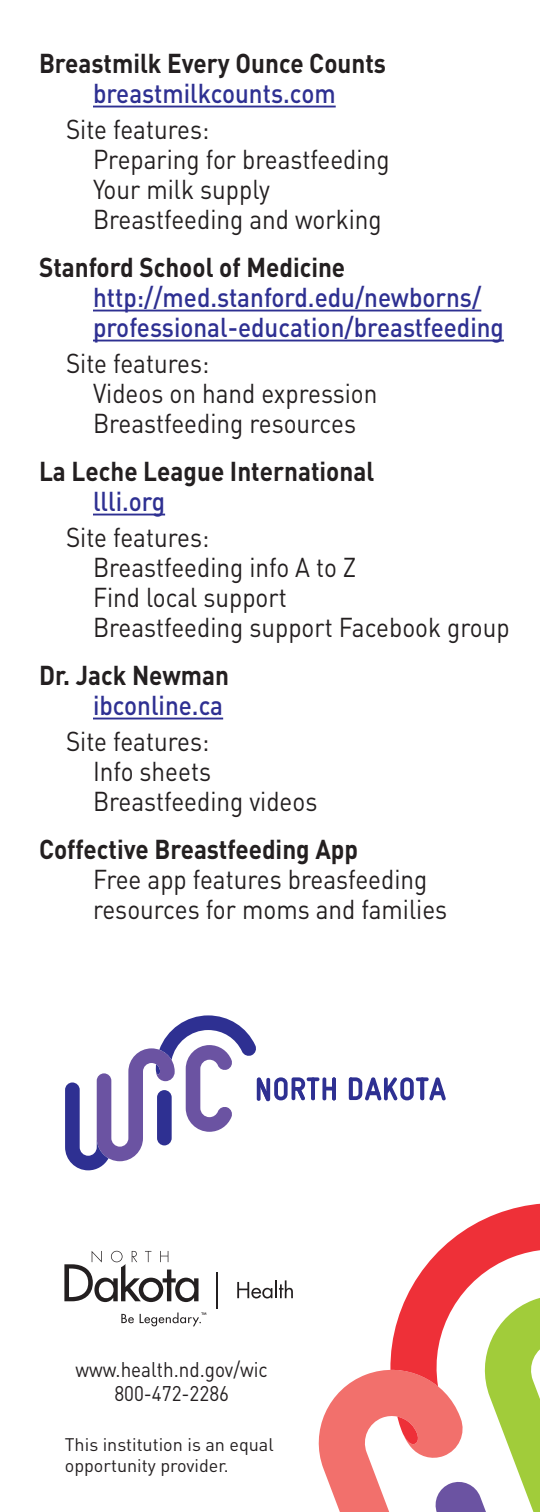
<style>
.page{position:relative;width:540px;height:1512px;background:#fff}
.page>*{position:absolute;margin:0;border:0;box-sizing:border-box;transform-origin:0 0}
.t1{font:27px/30px "DIN";color:#231f20;scale:.9 1}
.t2{font:700 27px "DIN";color:#231f20;scale:.9 1}
.t3{font:500 27px/30px "DIN";color:#2e3092;scale:.9 1}
.t4{font:21px/24px "DIN";color:#231f20;text-align:center;scale:.9 1}
.t5{font:18px/21px "DIN";color:#231f20}
</style>
<div class="page">
<hr style="left:93px;top:106px;width:243px;height:1px;background:#2e3092">
<hr style="left:93px;top:310px;width:388px;height:1px;background:#2e3092">
<hr style="left:93px;top:340px;width:411px;height:1px;background:#2e3092">
<hr style="left:93px;top:514px;width:72px;height:1px;background:#2e3092">
<hr style="left:93px;top:718px;width:130px;height:1px;background:#2e3092">
<svg style="left:65px;top:1015px;width:271px;height:155px"></svg>
<svg style="left:349px;top:1077px;width:97px;height:24px"></svg>
<hr style="left:217px;top:1272px;width:1px;height:36px;background:#231f20">
<svg style="left:237px;top:1280px;width:56px;height:19px"></svg>
<svg style="left:64px;top:1251px;width:135px;height:51px"></svg>
<svg style="left:121px;top:1314px;width:13px;height:9px"></svg>
<svg style="left:140px;top:1312px;width:66px;height:14px"></svg>
<svg style="left:410px;top:1203px;width:130px;height:86px"></svg>
<svg style="left:318px;top:1289px;width:222px;height:223px"></svg>
<p class="t2" style="left:39px;top:45px;width:387px">Breastmilk Every Ounce Counts</p>
<p class="t3" style="left:93px;top:77px;width:271px">breastmilkcounts.com</p>
<p class="t1" style="left:93px;top:114px;width:331px;text-indent:-27px">Site features:<br>Preparing for breastfeeding<br>Your milk supply<br>Breastfeeding and working</p>
<p class="t2" style="left:39px;top:249px;width:342px">Stanford School of Medicine</p>
<p class="t3" style="left:93px;top:281px;width:458px">http://med.stanford.edu/newborns/ professional-education/breastfeeding</p>
<p class="t1" style="left:93px;top:348px;width:318px;text-indent:-27px">Site features:<br>Videos on hand expression<br>Breastfeeding resources</p>
<p class="t2" style="left:39px;top:453px;width:374px">La Leche League International</p>
<p class="t3" style="left:93px;top:485px;width:82px">llli.org</p>
<p class="t1" style="left:93px;top:522px;width:464px;text-indent:-27px">Site features:<br>Breastfeeding info A to Z<br>Find local support<br>Breastfeeding support Facebook group</p>
<p class="t2" style="left:39px;top:657px;width:213px">Dr. Jack Newman</p>
<p class="t3" style="left:93px;top:689px;width:146px">ibconline.ca</p>
<p class="t1" style="left:93px;top:726px;width:251px;text-indent:-27px">Site features:<br>Info sheets<br>Breastfeeding videos</p>
<p class="t2" style="left:39px;top:831px;width:356px">Coffective Breastfeeding App</p>
<p class="t1" style="left:93px;top:864px;width:395px">Free app features breasfeeding resources for moms and families</p>
<p class="t4" style="left:76px;top:1357px;width:215px">www.health.nd.gov/wic<br>800-472-2286</p>
<p class="t5" style="left:65px;top:1434px;width:210px">This institution is an equal opportunity provider.</p>
</div>
